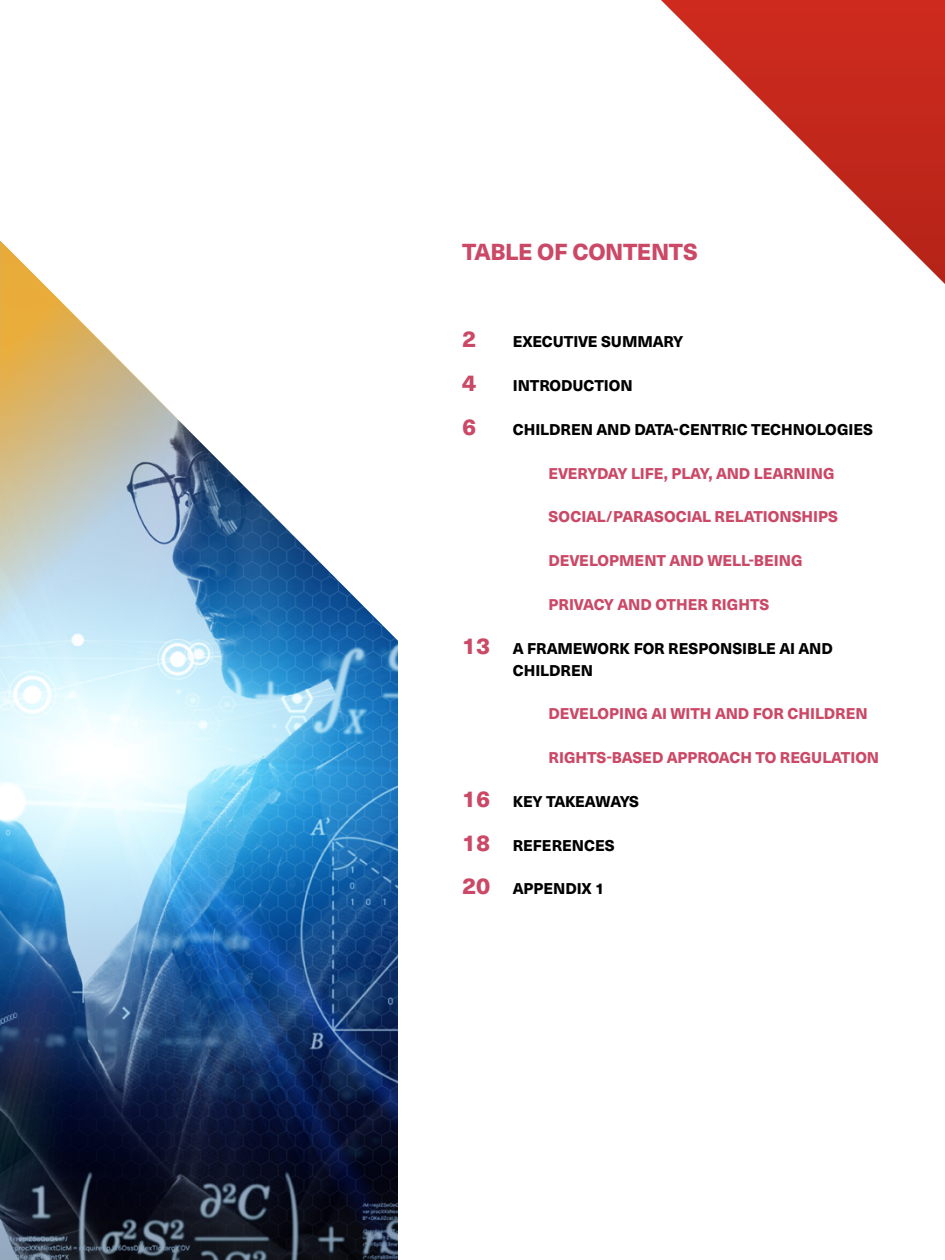
<style>
.page{position:relative;width:945px;height:1260px;background:#fff}
.page>*{position:absolute;margin:0;border:0;box-sizing:border-box;transform-origin:0 0}
.t1{font:800 22.75px "Neue Haas Unica Pro";letter-spacing:-.015em;color:#cb4866}
.t2{font:800 15.4px "Neue Haas Unica Pro";color:#cb4866}
.t3{font:800 15.4px/21.9px "Neue Haas Unica Pro";color:#000}
.t4{font:800 15.4px "Neue Haas Unica Pro";letter-spacing:-.02em;color:#000}
.s1{font-size:22.75px;color:#cb4866}
</style>
<div class="page">
<img style="left:0;top:465px;width:398px;height:795px">
<svg style="left:661px;top:0;width:284px;height:284px"></svg>
<svg style="left:0;top:241px;width:223px;height:445px"></svg>
<p class="t1" style="left:462px;top:238px;width:237px">TABLE OF CONTENTS</p>
<p class="t1" style="left:462px;top:325px;width:16px">2</p>
<p class="t3" style="left:513px;top:331px;width:172px">EXECUTIVE SUMMARY</p>
<p class="t1" style="left:462px;top:369px;width:16px">4</p>
<p class="t3" style="left:513px;top:375px;width:121px">INTRODUCTION</p>
<p class="t1" style="left:462px;top:413px;width:16px">6</p>
<p class="t3" style="left:513px;top:419px;width:362px">CHILDREN AND DATA-CENTRIC TECHNOLOGIES</p>
<p class="t2" style="left:549px;top:464px;width:287px">EVERYDAY LIFE, PLAY, AND LEARNING</p>
<p class="t2" style="left:549px;top:507px;width:291px">SOCIAL/PARASOCIAL RELATIONSHIPS</p>
<p class="t2" style="left:549px;top:551px;width:255px">DEVELOPMENT AND WELL-BEING</p>
<p class="t2" style="left:549px;top:595px;width:222px">PRIVACY AND OTHER RIGHTS</p>
<p class="t3" style="left:513px;top:637px;width:322px;text-indent:-51px"><span class="s1">13</span> A FRAMEWORK FOR RESPONSIBLE AI AND<br>CHILDREN</p>
<p class="t2" style="left:549px;top:704px;width:321px">DEVELOPING AI WITH AND FOR CHILDREN</p>
<p class="t2" style="left:549px;top:748px;width:332px">RIGHTS-BASED APPROACH TO REGULATION</p>
<p class="t4" style="left:462px;top:792px;width:179px"><span class="s1">16</span> KEY TAKEAWAYS</p>
<p class="t3" style="left:462px;top:834px;width:154px"><span class="s1">18</span> REFERENCES</p>
<p class="t3" style="left:462px;top:878px;width:144px"><span class="s1">20</span> APPENDIX 1</p>
</div>
